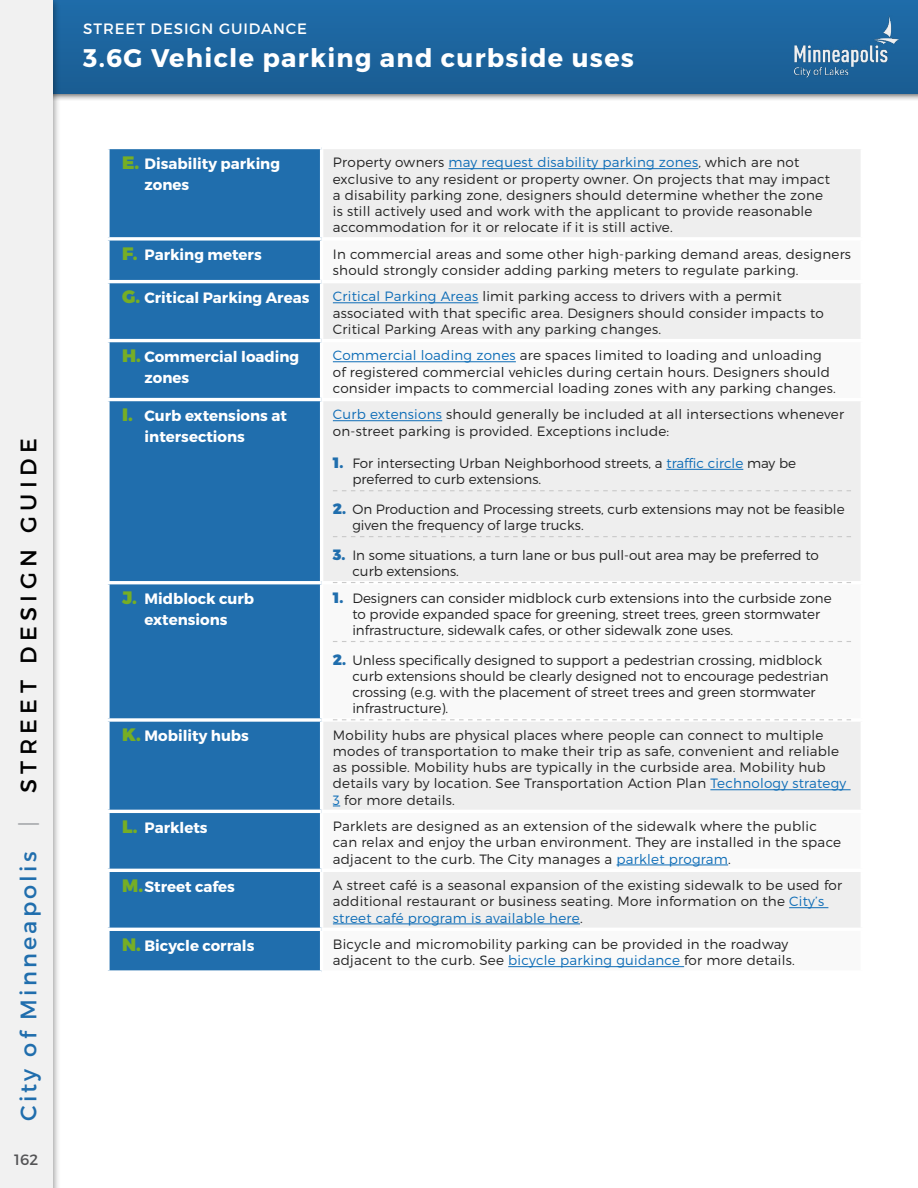
<style>
.page{position:relative;width:918px;height:1188px;background:#fff}
.page>*{position:absolute;margin:0;border:0;box-sizing:border-box;transform-origin:0 0}
.Top_White_Header{font:700 25.5px "Montserrat";letter-spacing:.05em;color:#fff}
.t1{font:22.5px "Montserrat";letter-spacing:.19em;color:#206ead}
.t2{font:700 15px/21px "Montserrat";color:#fff}
.Little_top_White_hea{font:15px "Montserrat";letter-spacing:.06em;color:#fff}
.t3{font:15px "Montserrat";color:#545456}
.t4{font:300 13.5px/16.2px "Montserrat";letter-spacing:.02em;color:#222}
.t5{font:300 13.5px/16.2px "Montserrat";color:#222}
.s1{color:#b2b4b7}
.s2{color:#000}
.s3{font-weight:900;font-size:18px;color:#76ae25}
.s4{color:#0e6db7}
.s5{font-weight:900;font-size:15px;color:#206ead}
</style>
<div class="page">
<div style="left:0;top:0;width:918px;height:102px;background:#000;opacity:.69"></div>
<div style="left:0;top:0;width:918px;height:93px;background:#1d659e"></div>
<div style="left:0;top:0;width:61px;height:1188px;background:#000;opacity:.37"></div>
<div style="left:0;top:0;width:52px;height:1188px;background:#f1f1f1"></div>
<img style="left:794px;top:16px;width:105px;height:61px">
<div style="left:110px;top:149px;width:210px;height:821px;background:#206ead"></div>
<div style="left:323px;top:149px;width:538px;height:88px;background:#eee"></div>
<svg style="left:323px;top:283px;width:538px;height:685px;fill:#eee"></svg>
<svg style="left:108px;top:237px;width:214px;height:4px"></svg>
<hr style="left:106px;top:280px;width:216px;height:3px;background:#fff">
<hr style="left:106px;top:339px;width:216px;height:3px;background:#fff">
<hr style="left:322px;top:339px;width:542px;height:3px;background:#fff">
<hr style="left:106px;top:398px;width:216px;height:3px;background:#fff">
<hr style="left:322px;top:398px;width:542px;height:3px;background:#fff">
<hr style="left:106px;top:581px;width:216px;height:3px;background:#fff">
<hr style="left:322px;top:581px;width:542px;height:3px;background:#fff">
<svg style="left:108px;top:718px;width:214px;height:4px"></svg>
<hr style="left:322px;top:718px;width:542px;height:4px;background:#fff">
<hr style="left:106px;top:810px;width:216px;height:3px;background:#fff">
<hr style="left:322px;top:810px;width:542px;height:3px;background:#fff">
<hr style="left:106px;top:869px;width:216px;height:3px;background:#fff">
<hr style="left:322px;top:869px;width:542px;height:3px;background:#fff">
<hr style="left:106px;top:928px;width:216px;height:3px;background:#fff">
<hr style="left:322px;top:928px;width:542px;height:3px;background:#fff">
<svg style="left:108px;top:149px;width:2px;height:88px"></svg>
<svg style="left:108px;top:241px;width:2px;height:39px"></svg>
<svg style="left:108px;top:283px;width:2px;height:56px"></svg>
<svg style="left:108px;top:342px;width:2px;height:56px"></svg>
<svg style="left:108px;top:401px;width:2px;height:180px"></svg>
<svg style="left:108px;top:584px;width:2px;height:134px"></svg>
<svg style="left:108px;top:722px;width:2px;height:88px"></svg>
<svg style="left:108px;top:813px;width:2px;height:56px"></svg>
<svg style="left:108px;top:872px;width:2px;height:56px"></svg>
<svg style="left:109px;top:931px;width:1px;height:39px"></svg>
<svg style="left:108px;top:970px;width:214px;height:2px"></svg>
<hr style="left:449px;top:168px;width:249px;height:1px;background:#0e6db7">
<hr style="left:333px;top:302px;width:145px;height:1px;background:#0e6db7">
<hr style="left:333px;top:361px;width:183px;height:1px;background:#0e6db7">
<hr style="left:333px;top:420px;width:109px;height:1px;background:#0e6db7">
<hr style="left:666px;top:469px;width:77px;height:1px;background:#0e6db7">
<svg style="left:333px;top:490px;width:518px;height:1px"></svg>
<svg style="left:333px;top:536px;width:518px;height:1px"></svg>
<svg style="left:333px;top:582px;width:518px;height:1px"></svg>
<svg style="left:333px;top:641px;width:518px;height:1px"></svg>
<svg style="left:333px;top:719px;width:518px;height:1px"></svg>
<hr style="left:710px;top:789px;width:141px;height:1px;background:#0e6db7">
<hr style="left:617px;top:865px;width:111px;height:1px;background:#0e6db7">
<hr style="left:789px;top:907px;width:39px;height:1px;background:#0e6db7">
<hr style="left:333px;top:924px;width:247px;height:1px;background:#0e6db7">
<hr style="left:508px;top:966px;width:176px;height:1px;background:#0e6db7">
<h2 class="t1" style="left:15px;top:1121px;width:684px;rotate:-90deg">City of Minneapolis <span class="s1">|</span> <span class="s2">STREET DESIGN GUIDE</span></h2>
<p class="t3" style="left:14px;top:1151px;width:25px">162</p>
<p class="Little_top_White_hea" style="left:83px;top:20px;width:225px">STREET DESIGN GUIDANCE</p>
<p class="Top_White_Header" style="left:83px;top:42px;width:552px">3.6G Vehicle parking and curbside uses</p>
<p class="t2" style="left:145px;top:153px;width:137px;text-indent:-22px"><span class="s3">E.</span> Disability parking zones</p>
<p class="t4" style="left:333px;top:154px;width:499px">Property owners <span class="s4">may request disability parking zones</span>, which are not exclusive to any resident or property owner. On projects that may impact a disability parking zone, designers should determine whether the zone is still actively used and work with the applicant to provide reasonable accommodation for it or relocate if it is still active.</p>
<p class="t2" style="left:122px;top:245px;width:141px"><span class="s3">F.</span> Parking meters</p>
<p class="t4" style="left:333px;top:246px;width:520px">In commercial areas and some other high-parking demand areas, designers should strongly consider adding parking meters to regulate parking.</p>
<p class="t2" style="left:122px;top:287px;width:189px"><span class="s3">G.</span> Critical Parking Areas</p>
<p class="t4" style="left:333px;top:288px;width:492px"><span class="s4">Critical Parking Areas</span> limit parking access to drivers with a permit associated with that specific area. Designers should consider impacts to<br>Critical Parking Areas with any parking changes.</p>
<p class="t2" style="left:145px;top:346px;width:156px;text-indent:-22px"><span class="s3">H.</span> Commercial loading zones</p>
<p class="t4" style="left:333px;top:347px;width:504px"><span class="s4">Commercial loading zones</span> are spaces limited to loading and unloading of registered commercial vehicles during certain hours. Designers should consider impacts to commercial loading zones with any parking changes.</p>
<p class="t2" style="left:145px;top:405px;width:144px;text-indent:-22px"><span class="s3">I.</span> Curb extensions at intersections</p>
<p class="t4" style="left:333px;top:406px;width:513px"><span class="s4">Curb extensions</span> should generally be included at all intersections whenever on-street parking is provided. Exceptions include:</p>
<p class="t5" style="left:352px;top:455px;width:445px;text-indent:-20px"><span class="s5">1.</span> For intersecting Urban Neighborhood streets, a <span class="s4">traffic circle</span> may be preferred to curb extensions.</p>
<p class="t5" style="left:352px;top:501px;width:494px;text-indent:-20px"><span class="s5">2.</span> On Production and Processing streets, curb extensions may not be feasible given the frequency of large trucks.</p>
<p class="t5" style="left:352px;top:547px;width:468px;text-indent:-20px"><span class="s5">3.</span> In some situations, a turn lane or bus pull-out area may be preferred to curb extensions.</p>
<p class="t2" style="left:122px;top:588px;width:134px;text-align:center"><span class="s3">J.</span> Midblock curb extensions</p>
<p class="t5" style="left:352px;top:589px;width:481px;text-indent:-20px"><span class="s5">1.</span> Designers can consider midblock curb extensions into the curbside zone to provide expanded space for greening, street trees, green stormwater infrastructure, sidewalk cafes, or other sidewalk zone uses.</p>
<p class="t5" style="left:352px;top:652px;width:478px;text-indent:-20px"><span class="s5">2.</span> Unless specifically designed to support a pedestrian crossing, midblock curb extensions should be clearly designed not to encourage pedestrian crossing (e.g. with the placement of street trees and green stormwater infrastructure).</p>
<p class="t2" style="left:122px;top:726px;width:128px"><span class="s3">K.</span> Mobility hubs</p>
<p class="t4" style="left:333px;top:727px;width:515px">Mobility hubs are physical places where people can connect to multiple modes of transportation to make their trip as safe, convenient and reliable as possible. Mobility hubs are typically in the curbside area. Mobility hub details vary by location. See Transportation Action Plan <span class="s4">Technology strategy 3</span> for more details.</p>
<p class="t2" style="left:122px;top:817px;width:87px"><span class="s3">L.</span> Parklets</p>
<p class="t4" style="left:333px;top:818px;width:510px">Parklets are designed as an extension of the sidewalk where the public can relax and enjoy the urban environment. They are installed in the space adjacent to the curb. The City manages a <span class="s4">parklet program</span>.</p>
<p class="t2" style="left:122px;top:876px;width:114px"><span class="s3">M.</span>Street cafes</p>
<p class="t4" style="left:333px;top:877px;width:511px">A street café is a seasonal expansion of the existing sidewalk to be used for additional restaurant or business seating. More information on the <span class="s4">City’s street café program is available here</span>.</p>
<p class="t2" style="left:122px;top:935px;width:134px"><span class="s3">N.</span> Bicycle corrals</p>
<p class="t4" style="left:333px;top:936px;width:463px">Bicycle and micromobility parking can be provided in the roadway adjacent to the curb. See <span class="s4">bicycle parking guidance</span> for more details.</p>
</div>
